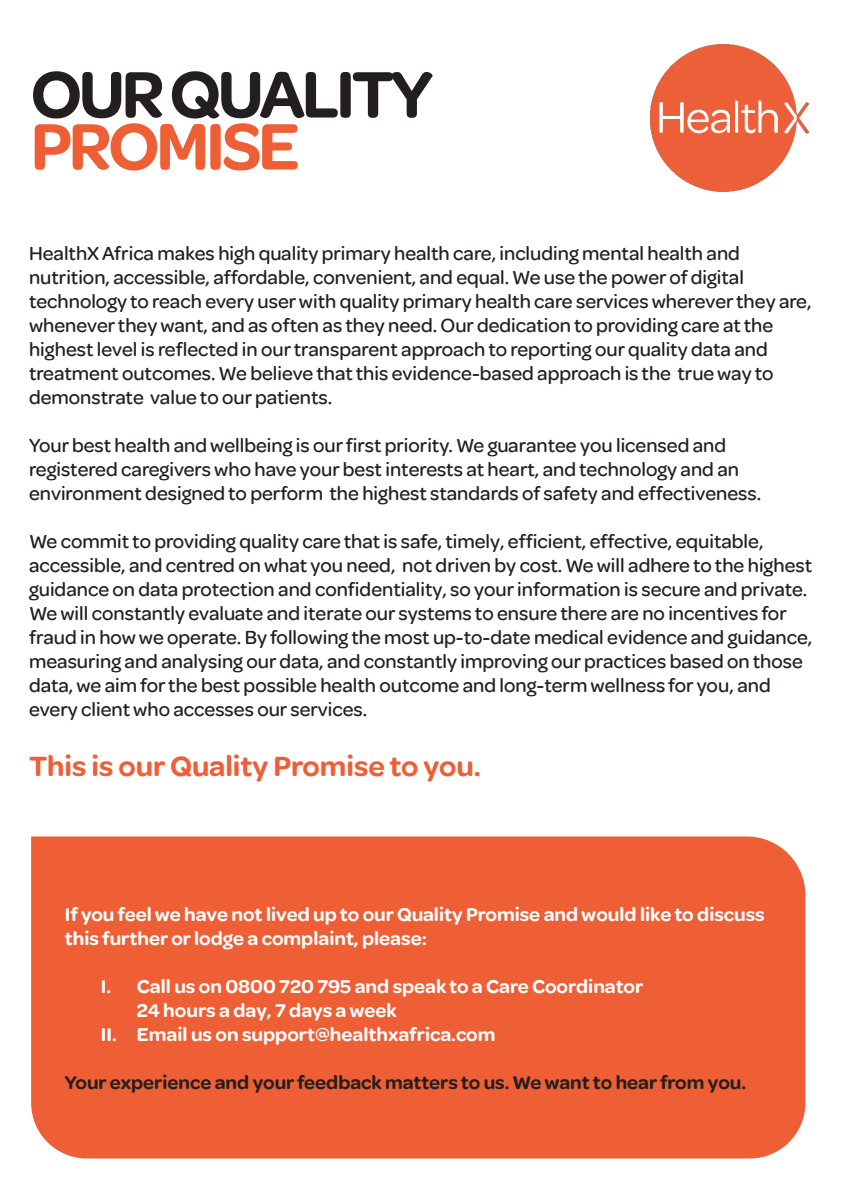
<style>
.page{position:relative;width:842px;height:1191px;background:#fff}
.page>*{position:absolute;margin:0;border:0;box-sizing:border-box;transform-origin:0 0}
.t1{font:600 70px "Omnes";letter-spacing:-.05em;color:#231f20}
.t2{font:600 70px "Omnes";letter-spacing:-.05em;color:#ee5f36}
.t3{font:600 30px "Omnes";color:#ee5f36}
.t4{font:500 20px/24px "Omnes";color:#231f20}
.t5{font:600 20px/24px "Omnes";color:#fff}
.t6{font:600 20px "Omnes";color:#231f20}
</style>
<div class="page">
<img style="left:649px;top:44px;width:160px;height:148px">
<div style="left:31px;top:836px;width:774px;height:322px;background:#ee5f36"></div>
<h1 class="t1" style="left:31px;top:46px;width:404px">OUR QUALITY</h1>
<h1 class="t2" style="left:31px;top:98px;width:271px">PROMISE</h1>
<p class="t4" style="left:29px;top:240px;width:784px">HealthX Africa makes high quality primary health care, including mental health and nutrition, accessible, affordable, convenient, and equal. We use the power of digital technology to reach every user with quality primary health care services wherever they are, whenever they want, and as often as they need. Our dedication to providing care at the highest level is reflected in our transparent approach to reporting our quality data and treatment outcomes. We believe that this evidence-based approach is the true way to demonstrate value to our patients.</p>
<p class="t4" style="left:29px;top:432px;width:734px">Your best health and wellbeing is our first priority. We guarantee you licensed and registered caregivers who have your best interests at heart, and technology and an environment designed to perform the highest standards of safety and effectiveness.</p>
<p class="t4" style="left:29px;top:528px;width:785px">We commit to providing quality care that is safe, timely, efficient, effective, equitable, accessible, and centred on what you need, not driven by cost. We will adhere to the highest guidance on data protection and confidentiality, so your information is secure and private.<br>We will constantly evaluate and iterate our systems to ensure there are no incentives for fraud in how we operate. By following the most up-to-date medical evidence and guidance, measuring and analysing our data, and constantly improving our practices based on those data, we aim for the best possible health outcome and long-term wellness for you, and every client who accesses our services.</p>
<h2 class="t3" style="left:29px;top:745px;width:453px">This is our Quality Promise to you.</h2>
<p class="t5" style="left:65px;top:901px;width:701px">If you feel we have not lived up to our Quality Promise and would like to discuss this further or lodge a complaint, please:</p>
<p class="t5" style="left:101px;top:973px;width:544px">I. Call us on 0800 720 795 and speak to a Care Coordinator</p>
<p class="t5" style="left:137px;top:997px;width:261px">24 hours a day, 7 days a week</p>
<p class="t5" style="left:101px;top:1021px;width:396px">II. Email us on support@healthxafrica.com</p>
<p class="t6" style="left:65px;top:1068px;width:683px">Your experience and your feedback matters to us. We want to hear from you.</p>
</div>
